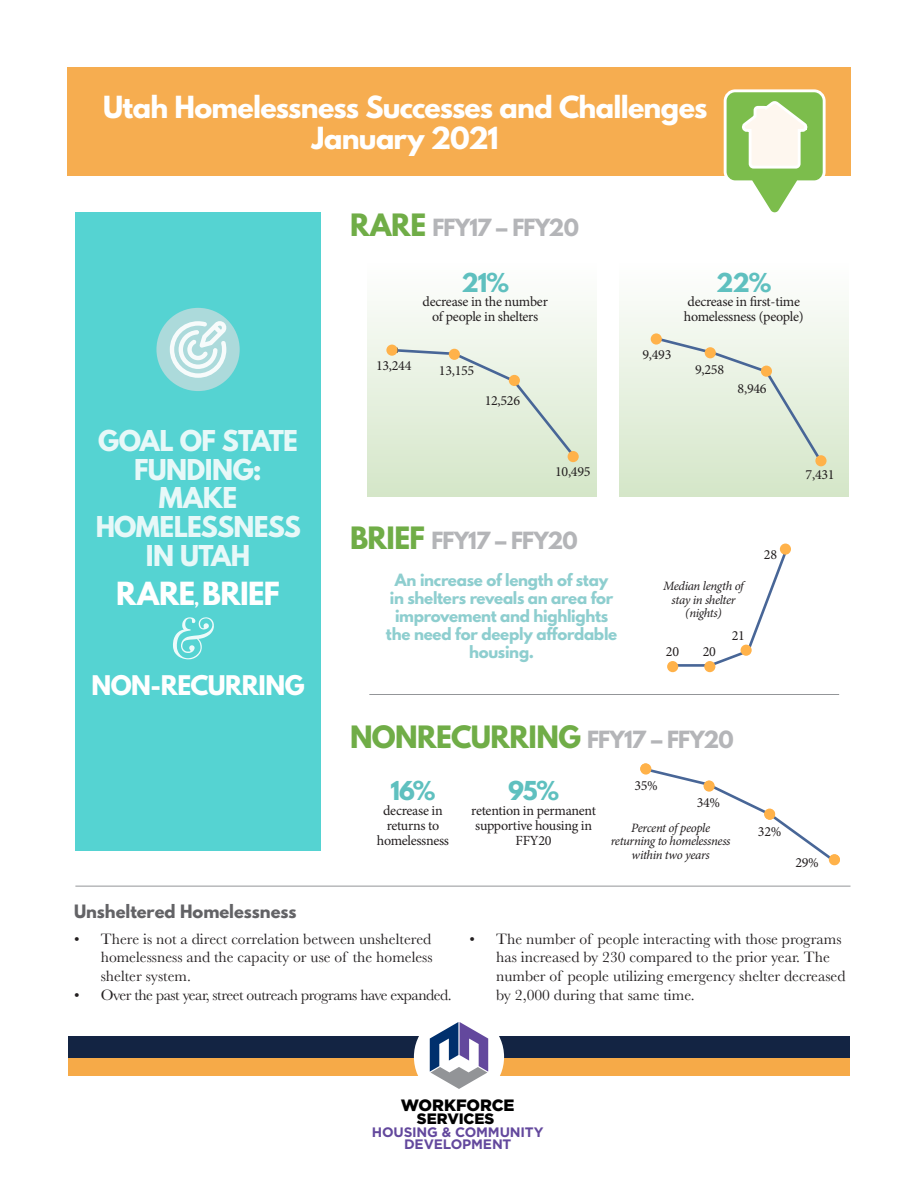
<style>
.page{position:relative;width:918px;height:1188px;background:#fff}
.page>*{position:absolute;margin:0;border:0;box-sizing:border-box;transform-origin:0 0}
.t1{font:58.8px "Abraham Lincoln";color:#fff}
.t2{font:700 28.2px "League Spartan";letter-spacing:-.02em;color:#fff}
.t3{font:700 27.3px "League Spartan";letter-spacing:-.02em;color:#70ad47}
.t4{font:700 27px "League Spartan";letter-spacing:-.025em;color:#fff}
.t5{font:700 25.5px/28.7px "League Spartan";letter-spacing:-.02em;color:#fff;text-align:center}
.t6{font:700 24px "League Spartan";letter-spacing:-.02em;color:#fff}
.t7{font:700 23.1px "League Spartan";letter-spacing:-.05em;color:#5fc0bf}
.t8{font:700 21px "League Spartan";letter-spacing:-.045em;color:#b4b5b8}
.t9{font:900 16.5px "Gotham HTF";letter-spacing:-.005em;color:#000}
.t10{font:700 16.35px "League Spartan";color:#636366}
.t11{font:15.6px/18.8px "Baskerville";color:#231f20;text-align:justify}
.t12{font:15.6px "Baskerville";letter-spacing:-.03em;color:#231f20}
.t13{font:700 15px/18px "League Spartan";letter-spacing:-.015em;color:#8ececf;text-align:center}
.t14{font:900 15px "Gotham HTF";color:#000}
.t15{font:14.1px/14.9px "Minion Pro";letter-spacing:-.02em;color:#231f20;text-align:center}
.t16{font:700 13.65px/12.1px "Gotham HTF";letter-spacing:-.015em;color:#63489d;text-align:center}
.t17{font:italic 12.75px/13.5px "Minion Pro";letter-spacing:-.03em;color:#231f20;text-align:center}
.s1{font-size:14.85px}
.s2{font-size:27.3px;color:#70ad47}
.s3{font-size:21px;color:#b4b5b8}
</style>
<div class="page">
<div style="left:68px;top:1057px;width:782px;height:19px;background:#f6aa48"></div>
<div style="left:68px;top:1036px;width:782px;height:21px;background:#132443"></div>
<div style="left:368px;top:260px;width:229px;height:237px;background:linear-gradient(to bottom,#fff,#d4e6c8)"></div>
<div style="left:619px;top:260px;width:230px;height:237px;background:linear-gradient(to bottom,#fff,#d4e6c8)"></div>
<div style="left:67px;top:68px;width:783px;height:108px;background:#f6ad50"></div>
<div style="left:414px;top:1012px;width:90px;height:90px;background:#fff;border-radius:50%"></div>
<svg style="left:430px;top:1022px;width:58px;height:67px"></svg>
<div style="left:75px;top:213px;width:246px;height:638px;background:#55d3d2"></div>
<hr style="left:369px;top:694px;width:470px;height:1px;background:#939598">
<hr style="left:75px;top:886px;width:775px;height:1px;background:#939598">
<div style="left:156px;top:308px;width:84px;height:83px;background:#acdadb;border-radius:50%"></div>
<svg style="left:170px;top:321px;width:57px;height:57px"></svg>
<svg style="left:392px;top:348px;width:185px;height:111px;background:#e1ecdb"></svg>
<div style="left:386px;top:345px;width:12px;height:11px;background:#ffb24a;border-radius:50%"></div>
<div style="left:449px;top:349px;width:11px;height:11px;background:#ffb24a;border-radius:50%"></div>
<div style="left:509px;top:375px;width:11px;height:11px;background:#ffb24a;border-radius:50%"></div>
<div style="left:568px;top:451px;width:11px;height:11px;background:#ffb24a;border-radius:50%"></div>
<svg style="left:675px;top:548px;width:111px;height:121px"></svg>
<div style="left:780px;top:544px;width:11px;height:11px;background:#ffb24a;border-radius:50%"></div>
<div style="left:741px;top:645px;width:11px;height:11px;background:#ffb24a;border-radius:50%"></div>
<div style="left:704px;top:661px;width:11px;height:11px;background:#ffb24a;border-radius:50%"></div>
<div style="left:667px;top:661px;width:11px;height:11px;background:#ffb24a;border-radius:50%"></div>
<svg style="left:649px;top:767px;width:183px;height:97px"></svg>
<div style="left:830px;top:855px;width:10px;height:10px;background:#ffd59d;border-radius:50%"></div>
<div style="left:640px;top:763px;width:11px;height:12px;background:#ffb24a;border-radius:50%"></div>
<div style="left:704px;top:780px;width:11px;height:12px;background:#ffb24a;border-radius:50%"></div>
<div style="left:764px;top:809px;width:11px;height:11px;background:#ffb24a;border-radius:50%"></div>
<div style="left:829px;top:854px;width:11px;height:11px;background:#ffb24a;border-radius:50%"></div>
<svg style="left:723px;top:89px;width:103px;height:124px"></svg>
<svg style="left:654px;top:336px;width:169px;height:127px;background:#e1ecdc"></svg>
<div style="left:651px;top:333px;width:11px;height:12px;background:#ffb24a;border-radius:50%"></div>
<div style="left:705px;top:347px;width:11px;height:11px;background:#ffb24a;border-radius:50%"></div>
<div style="left:761px;top:366px;width:11px;height:11px;background:#ffb24a;border-radius:50%"></div>
<div style="left:815px;top:455px;width:12px;height:11px;background:#ffb24a;border-radius:50%"></div>
<p class="t4" style="left:103px;top:86px;width:606px">Utah Homelessness Successes and Challenges</p>
<p class="t4" style="left:312px;top:117px;width:188px">January 2021</p>
<h3 class="t5" style="left:95px;top:426px;width:207px">GOAL OF STATE<br>FUNDING:<br>MAKE<br>HOMELESSNESS<br>IN UTAH</h3>
<p class="t2" style="left:116px;top:572px;width:165px">RARE<span class="s1">,</span> BRIEF</p>
<h1 class="t1" style="left:172px;top:608px;width:45px">&amp;</h1>
<p class="t6" style="left:91px;top:666px;width:215px">NON-RECURRING</p>
<p class="t8" style="left:350px;top:211px;width:230px"><span class="s2">RARE</span> FFY17 – FFY20</p>
<p class="t7" style="left:461px;top:264px;width:49px">21%</p>
<p class="t15" style="left:423px;top:295px;width:127px">decrease in the number of people in shelters</p>
<p class="t15" style="left:376px;top:358px;width:37px">13,244</p>
<p class="t15" style="left:439px;top:363px;width:37px">13,155</p>
<p class="t15" style="left:485px;top:393px;width:37px">12,526</p>
<p class="t15" style="left:555px;top:465px;width:37px">10,495</p>
<p class="t8" style="left:350px;top:524px;width:229px"><span class="s2">BRIEF</span> FFY17 – FFY20</p>
<p class="t15" style="left:642px;top:347px;width:31px">9,493</p>
<p class="t7" style="left:716px;top:264px;width:57px">22%</p>
<p class="t15" style="left:684px;top:295px;width:121px;text-align:left">decrease in first-time homelessness (people)</p>
<p class="t15" style="left:695px;top:362px;width:31px">9,258</p>
<p class="t15" style="left:738px;top:381px;width:31px">8,946</p>
<p class="t15" style="left:764px;top:547px;width:15px">28</p>
<p class="t15" style="left:806px;top:468px;width:31px">7,431</p>
<p class="t13" style="left:386px;top:571px;width:233px">An increase of length of stay<br>in shelters reveals an area for improvement and highlights the need for deeply affordable housing.</p>
<p class="t17" style="left:663px;top:579px;width:82px">Median length of stay in shelter</p>
<p class="t17" style="left:685px;top:606px;width:38px">(nights)</p>
<p class="t15" style="left:732px;top:628px;width:15px">21</p>
<p class="t15" style="left:666px;top:645px;width:15px">20</p>
<p class="t15" style="left:703px;top:645px;width:15px">20</p>
<p class="t3" style="left:350px;top:716px;width:385px">NONRECURRING <span class="s3">FFY17 – FFY20</span></p>
<p class="t7" style="left:390px;top:773px;width:47px">16%</p>
<p class="t15" style="left:377px;top:803px;width:74px">decrease in returns to homelessness</p>
<p class="t7" style="left:508px;top:773px;width:52px">95%</p>
<p class="t15" style="left:471px;top:803px;width:126px">retention in permanent supportive housing in<br>FFY20</p>
<p class="t15" style="left:634px;top:778px;width:25px">35%</p>
<p class="t15" style="left:697px;top:796px;width:25px">34%</p>
<p class="t17" style="left:611px;top:821px;width:121px">Percent of people returning to homelessness within two years</p>
<p class="t15" style="left:758px;top:824px;width:25px">32%</p>
<p class="t15" style="left:795px;top:855px;width:25px">29%</p>
<p class="t10" style="left:74px;top:899px;width:224px">Unsheltered Homelessness</p>
<p class="t11" style="left:101px;top:929px;width:333px;text-indent:-27px">• There is not a direct correlation between unsheltered homelessness and the capacity or use of the homeless shelter system.</p>
<p class="t12" style="left:74px;top:985px;width:379px">• Over the past year, street outreach programs have expanded.</p>
<p class="t11" style="left:496px;top:929px;width:351px;text-align:left;text-indent:-27px">• The number of people interacting with those programs has increased by 230 compared to the prior year. The number of people utilizing emergency shelter decreased by 2,000 during that same time.</p>
<p class="t9" style="left:401px;top:1095px;width:115px">WORKFORCE</p>
<p class="t14" style="left:417px;top:1110px;width:79px">SERVICES</p>
<p class="t16" style="left:372px;top:1126px;width:173px">HOUSING &amp; COMMUNITY<br>DEVELOPMENT</p>
</div>
